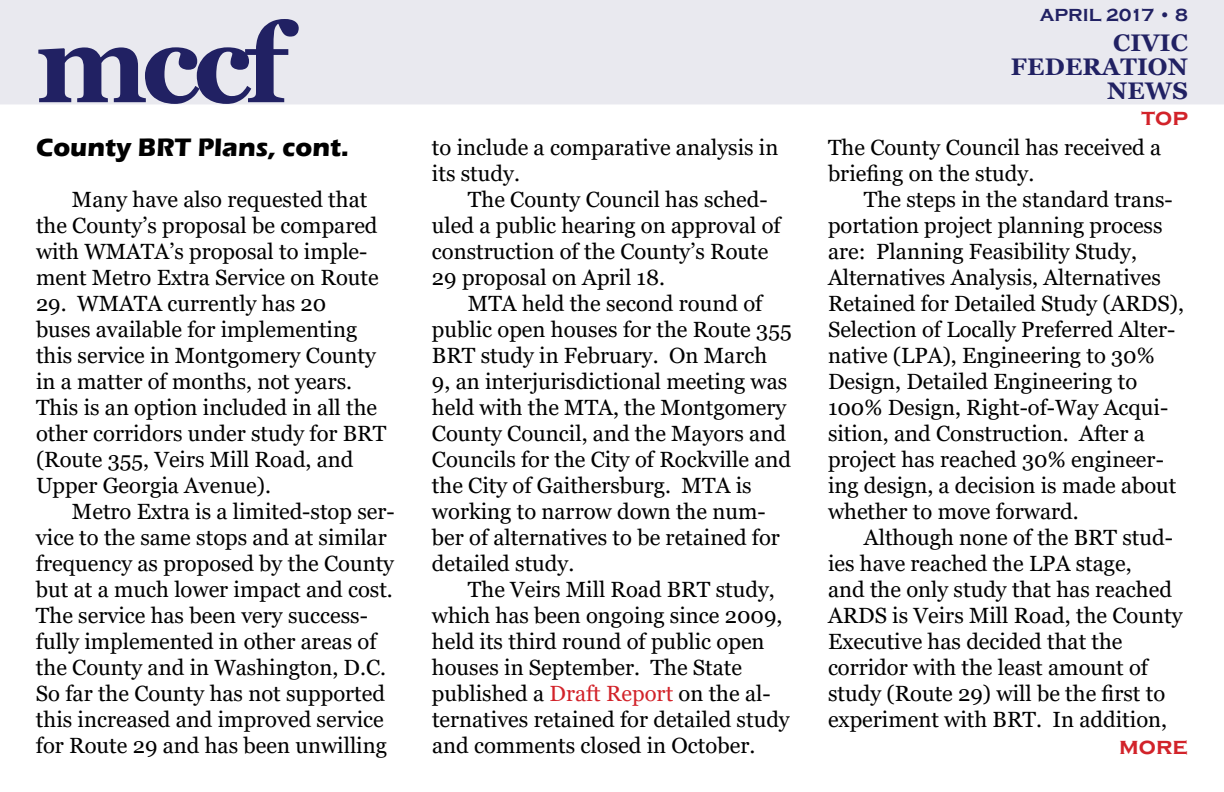
<style>
.page{position:relative;width:1224px;height:792px;background:#fff}
.page>*{position:absolute;margin:0;border:0;box-sizing:border-box;transform-origin:0 0}
.t1{font:700 110px "Georgia";color:#212163}
.t2{font:700 26px "Eras ITC";color:#000}
.t3{font:700 24px/24px "Georgia";letter-spacing:.01em;color:#212163;text-align:right}
.t4{font:700 24px "Copperplate Gothic";color:#d2232a}
.t5{font:22px/26px "Georgia";color:#000}
.t6{font:700 18px "Copperplate Gothic";color:#212163}
.s1{color:#d2232a}
</style>
<div class="page">
<div style="left:0;top:0;width:1224px;height:104px;background:#e9e9ef"></div>
<h1 class="t1" style="left:36px;top:-7px;width:264px">MCCF</h1>
<p class="t2" style="left:36px;top:133px;width:314px">County BRT Plans, cont.</p>
<p class="t5" style="left:36px;top:187px;width:344px;text-indent:36px">Many have also requested that the County’s proposal be compared with WMATA’s proposal to imple&shy;ment Metro Extra Service on Route</p>
<p class="t5" style="left:36px;top:291px;width:352px">29. WMATA currently has 20 buses available for implementing this service in Montgomery County in a matter of months, not years.<br>This is an option included in all the other corridors under study for BRT (Route 355, Veirs Mill Road, and<br>Upper Georgia Avenue).</p>
<p class="t5" style="left:36px;top:499px;width:360px;text-indent:36px">Metro Extra is a limited-stop ser&shy;vice to the same stops and at similar frequency as proposed by the County but at a much lower impact and cost.<br>The service has been very success&shy;fully implemented in other areas of the County and in Washington, D.C.<br>So far the County has not supported this increased and improved service for Route 29 and has been unwilling</p>
<p class="t5" style="left:432px;top:135px;width:348px">to include a comparative analysis in its study.</p>
<p class="t5" style="left:432px;top:187px;width:350px;text-indent:36px">The County Council has sched&shy;uled a public hearing on approval of construction of the County’s Route<br>29 proposal on April 18.</p>
<p class="t5" style="left:432px;top:291px;width:361px;text-indent:36px">MTA held the second round of public open houses for the Route 355<br>BRT study in February. On March<br>9, an interjurisdictional meeting was held with the MTA, the Montgomery<br>County Council, and the Mayors and<br>Councils for the City of Rockville and the City of Gaithersburg. MTA is working to narrow down the num&shy;ber of alternatives to be retained for detailed study.</p>
<p class="t5" style="left:432px;top:577px;width:359px;text-indent:36px">The Veirs Mill Road BRT study, which has been ongoing since 2009, held its third round of public open houses in September. The State published a <span class="s1">Draft Report</span> on the al&shy;ternatives retained for detailed study and comments closed in October.</p>
<p class="t6" style="left:1040px;top:5px;width:150px">april 2017 • 8</p>
<p class="t3" style="left:1011px;top:30px;width:179px">CIVIC<br>FEDERATION<br>NEWS</p>
<p class="t4" style="left:1142px;top:104px;width:48px">top</p>
<p class="t5" style="left:828px;top:135px;width:335px">The County Council has received a briefing on the study.</p>
<p class="t5" style="left:828px;top:187px;width:357px;text-indent:36px">The steps in the standard trans&shy;portation project planning process are: Planning Feasibility Study, Alternatives Analysis, Alternatives Retained for Detailed Study (ARDS), Selection of Locally Preferred Alter&shy;native (LPA), Engineering to 30% Design, Detailed Engineering to 100% Design, Right-of-Way Acqui&shy;sition, and Construction. After a project has reached 30% engineer&shy;ing design, a decision is made about whether to move forward.</p>
<p class="t5" style="left:828px;top:525px;width:356px;text-indent:36px">Although none of the BRT stud&shy;ies have reached the LPA stage,<br>and the only study that has reached<br>ARDS is Veirs Mill Road, the County<br>Executive has decided that the corridor with the least amount of study (Route 29) will be the first to experiment with BRT. In addition,</p>
<p class="t4" style="left:1119px;top:732px;width:70px">more</p>
</div>
